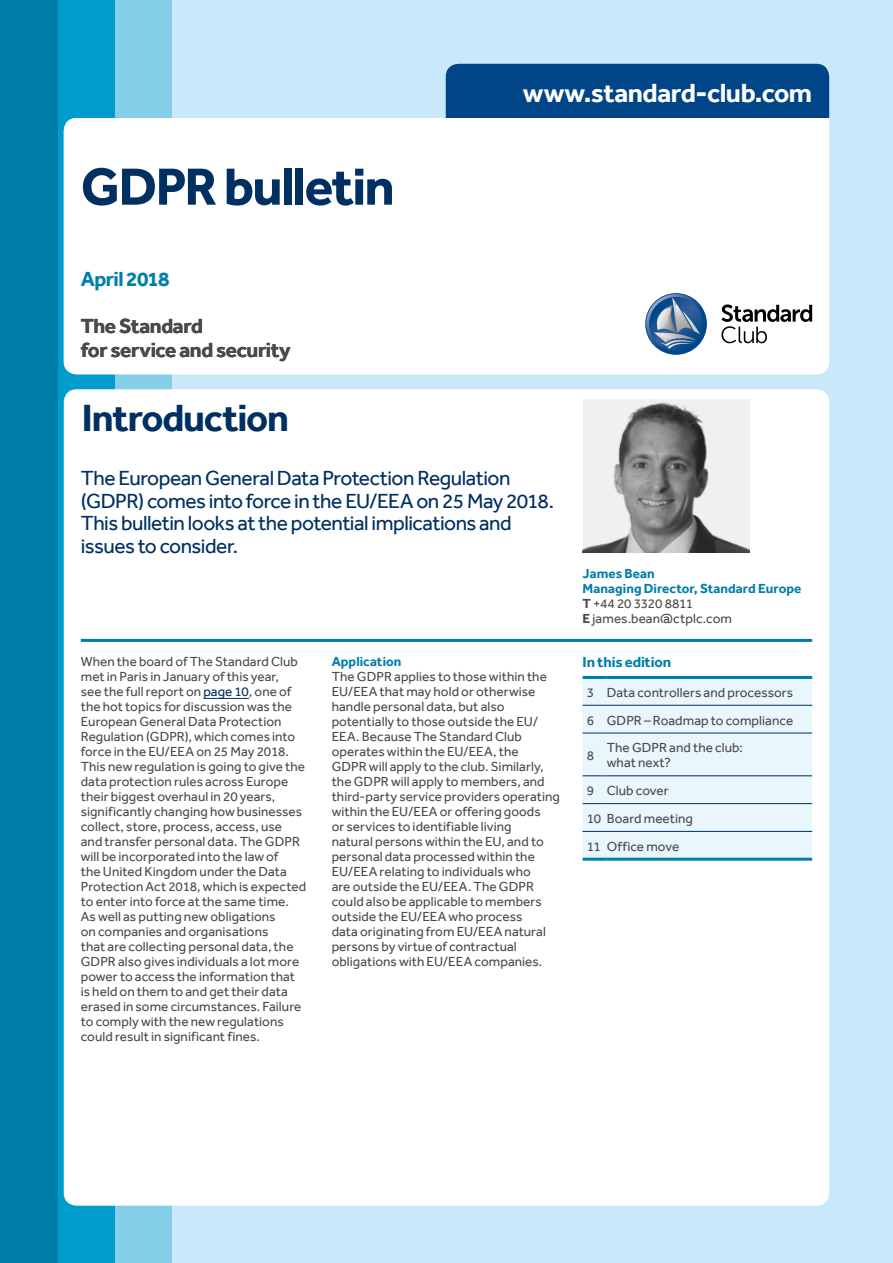
<style>
.page{position:relative;width:893px;height:1263px;background:#fff}
.page>*{position:absolute;margin:0;border:0;box-sizing:border-box;transform-origin:0 0}
.t1{font:700 54px "Effra";letter-spacing:-.035em;color:#002f62}
.t2{font:700 39px "Effra";letter-spacing:-.03em;color:#002f62}
.t3{font:700 27px "Effra";letter-spacing:-.015em;color:#fff}
.t4{font:21px/22.5px "Effra";letter-spacing:-.025em;color:#002f62}
.t5{font:700 21px/24px "Effra";letter-spacing:-.02em;color:#4a4a49}
.t6{font:700 21px "Effra";letter-spacing:-.03em;color:#007eaa}
.t7{font:700 15px "Effra";letter-spacing:-.01em;color:#007eaa}
.t8{font:13.5px/15px "Effra";letter-spacing:.005em;color:#4a4a49}
.t9{font:700 13.5px/15px "Effra";letter-spacing:.005em;color:#007eaa}
.s1{color:#002f62}
.s2{color:#4a4a49}
.s3{font-weight:400;color:#4a4a49}
</style>
<div class="page">
<div style="left:171px;top:0;width:722px;height:1263px;background:#c9e9fb"></div>
<div style="left:114px;top:0;width:57px;height:1263px;background:#85cee9"></div>
<div style="left:57px;top:0;width:57px;height:1263px;background:#009ccd"></div>
<div style="left:0;top:0;width:58px;height:1263px;background:#007eaa"></div>
<div style="left:446px;top:64px;width:383px;height:54px;background:#004587"></div>
<div style="left:64px;top:118px;width:765px;height:256px;background:#fff"></div>
<div style="left:64px;top:389px;width:765px;height:817px;background:#fff;border-radius:13px"></div>
<svg style="left:721px;top:304px;width:91px;height:39px;background:#bfbfbf"></svg>
<svg style="left:645px;top:293px;width:62px;height:62px"></svg>
<svg style="left:646px;top:294px;width:60px;height:60px"></svg>
<svg style="left:649px;top:297px;width:54px;height:54px"></svg>
<svg style="left:654px;top:297px;width:47px;height:52px;background:#5f81a8"></svg>
<div style="left:583px;top:679px;width:229px;height:179px;background:#eaf6fe"></div>
<hr style="left:583px;top:858px;width:24px;height:3px;background:#007eaa">
<hr style="left:607px;top:858px;width:205px;height:3px;background:#007eaa">
<hr style="left:583px;top:676px;width:24px;height:3px;background:#007eaa">
<hr style="left:607px;top:676px;width:205px;height:3px;background:#007eaa">
<hr style="left:203px;top:698px;width:46px;height:1px;background:#002f62">
<img style="left:583px;top:400px;width:166px;height:153px">
<hr style="left:81px;top:639px;width:731px;height:3px;background:#007eaa">
<h1 class="t1" style="left:81px;top:154px;width:315px">GDPR bulletin</h1>
<h3 class="t6" style="left:81px;top:266px;width:90px">April 2018</h3>
<h3 class="t5" style="left:81px;top:314px;width:211px">The Standard<br>for service and security</h3>
<h2 class="t2" style="left:82px;top:394px;width:209px">Introduction</h2>
<h3 class="t3" style="left:523px;top:76px;width:291px">www.standard-club.com</h3>
<h3 class="t4" style="left:81px;top:467px;width:475px">The European General Data Protection Regulation (GDPR) comes into force in the EU/EEA on 25 May 2018.<br>This bulletin looks at the potential implications and issues to consider.</h3>
<p class="t8" style="left:81px;top:654px;width:227px">When the board of The Standard Club met in Paris in January of this year,<br>see the full report on <span class="s1">page 10</span>, one of the hot topics for discussion was the European General Data Protection Regulation (GDPR), which comes into force in the EU/EEA on 25 May 2018.<br>This new regulation is going to give the data protection rules across Europe their biggest overhaul in 20 years, significantly changing how businesses collect, store, process, access, use and transfer personal data. The GDPR will be incorporated into the law of<br>the United Kingdom under the Data Protection Act 2018, which is expected to enter into force at the same time.<br>As well as putting new obligations<br>on companies and organisations<br>that are collecting personal data, the GDPR also gives individuals a lot more power to access the information that is held on them to and get their data erased in some circumstances. Failure to comply with the new regulations could result in significant fines.</p>
<p class="t9" style="left:332px;top:654px;width:71px">Application</p>
<p class="t8" style="left:332px;top:669px;width:230px">The GDPR applies to those within the EU/EEA that may hold or otherwise handle personal data, but also potentially to those outside the EU/ EEA. Because The Standard Club operates within the EU/EEA, the<br>GDPR will apply to the club. Similarly, the GDPR will apply to members, and third-party service providers operating within the EU/EEA or offering goods<br>or services to identifiable living<br>natural persons within the EU, and to personal data processed within the EU/EEA relating to individuals who<br>are outside the EU/EEA. The GDPR could also be applicable to members outside the EU/EEA who process<br>data originating from EU/EEA natural persons by virtue of contractual obligations with EU/EEA companies.</p>
<p class="t9" style="left:583px;top:566px;width:220px">James Bean<br>Managing Director, Standard Europe<br><span class="s2">T</span> <span class="s3">+44 20 3320 8811<br></span><span class="s2">E</span> <span class="s3">james.bean@ctplc.com</span></p>
<p class="t7" style="left:583px;top:653px;width:90px">In this edition</p>
<p class="t8" style="left:587px;top:678px;width:208px;line-height:27.8px">3 Data controllers and processors<br>6 GDPR – Roadmap to compliance</p>
<p class="t8" style="left:587px;top:748px;width:9px">8</p>
<p class="t8" style="left:607px;top:740px;width:138px">The GDPR and the club: what next?</p>
<p class="t8" style="left:587px;top:776px;width:108px;line-height:27.8px">9 Club cover<br>10 Board meeting<br>11 Office move</p>
</div>
